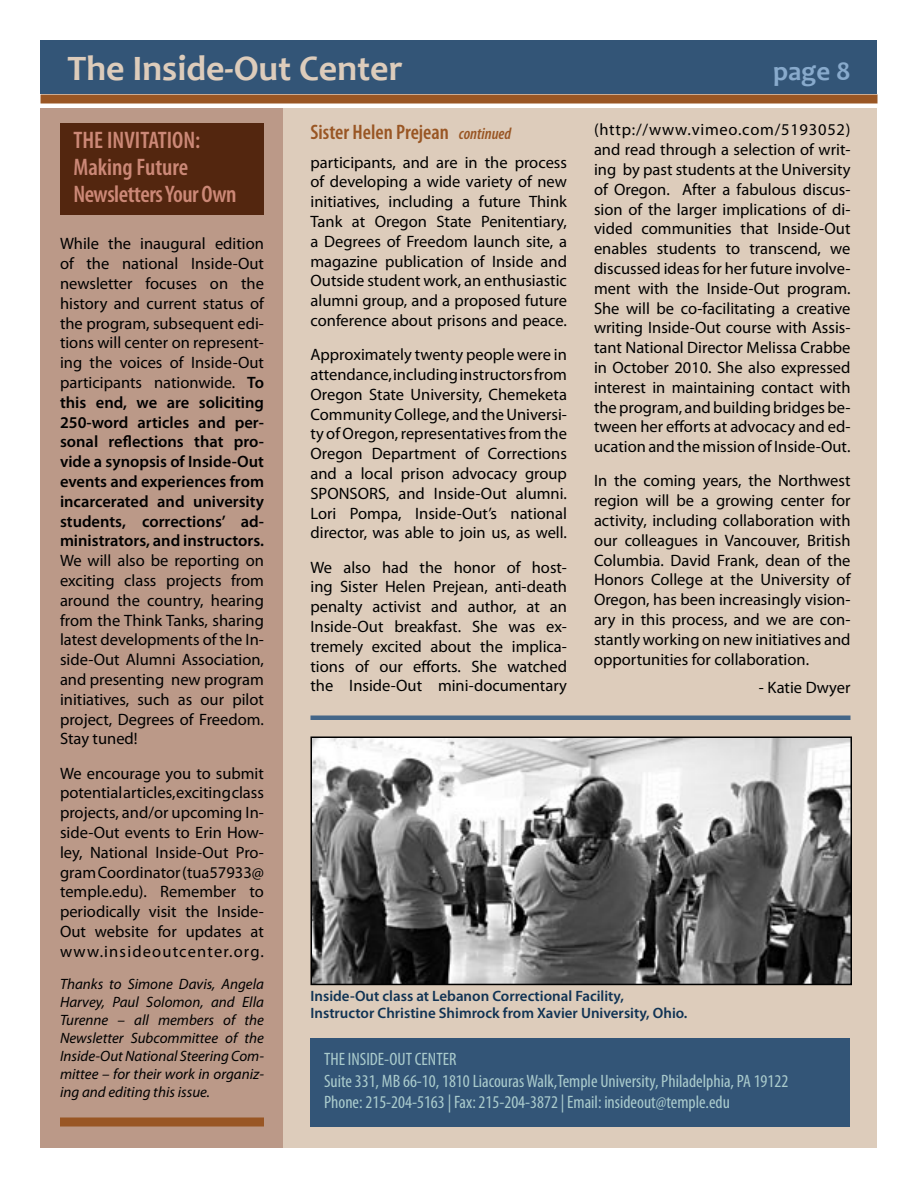
<style>
.page{position:relative;width:918px;height:1188px;background:#fff}
.page>*{position:absolute;margin:0;border:0;box-sizing:border-box;transform-origin:0 0}
.t1{font:700 36px "Candara";color:#dcb}
.t2{font:700 27px "Candara";color:#8ac}
.t3{font:600 condensed 24px/27px "Myriad Pro";letter-spacing:-.01em;color:#c87}
.t4{font:600 condensed 21px "Myriad Pro";color:#995624}
.t5{font:condensed 18px/21.6px "Myriad Pro";color:#aacbcc}
.t6{font:16.5px/19.8px "Myriad Pro";color:#000;text-align:justify}
.t7{font:600 16.5px/19.8px "Myriad Pro";color:#000;text-align:justify}
.t8{font:italic 15px/18px "Myriad Pro";color:#000;text-align:justify}
.t9{font:600 15px/16.5px "Myriad Pro";color:#103354}
.s1{font-style:italic;font-size:16.5px}
.s2{font-weight:400}
</style>
<div class="page">
<div style="left:284px;top:108px;width:594px;height:1040px;background:#dcb"></div>
<div style="left:40px;top:108px;width:244px;height:1040px;background:#b98"></div>
<div style="left:40px;top:94px;width:838px;height:10px;background:#995624"></div>
<div style="left:40px;top:40px;width:838px;height:54px;background:#357"></div>
<div style="left:60px;top:1118px;width:204px;height:8px;background:#995624"></div>
<div style="left:310px;top:1038px;width:540px;height:88px;background:#357"></div>
<hr style="left:310px;top:716px;width:540px;height:4px;background:#468">
<div style="left:60px;top:123px;width:204px;height:91px;background:#53260f"></div>
<img style="left:313px;top:739px;width:536px;height:243px">
<div style="left:310px;top:736px;width:542px;height:249px;border:2px solid #000"></div>
<h1 class="t1" style="left:68px;top:47px;width:337px">The Inside-Out Center</h1>
<h2 class="t2" style="left:773px;top:55px;width:79px">page 8</h2>
<p class="t6" style="left:594px;top:120px;width:258px">(http://www.vimeo.com/5193052) and read through a selection of writ&shy;ing by past students at the University of Oregon. After a fabulous discus&shy;sion of the larger implications of di&shy;vided communities that Inside-Out enables students to transcend, we discussed ideas for her future involve&shy;ment with the Inside-Out program.<br>She will be co-facilitating a creative writing Inside-Out course with Assis&shy;tant National Director Melissa Crabbe in October 2010. She also expressed interest in maintaining contact with the program, and building bridges be&shy;tween her efforts at advocacy and ed&shy;ucation and the mission of Inside-Out.</p>
<p class="t6" style="left:594px;top:471px;width:258px">In the coming years, the Northwest region will be a growing center for activity, including collaboration with our colleagues in Vancouver, British Columbia. David Frank, dean of the Honors College at the University of Oregon, has been increasingly vision&shy;ary in this process, and we are con&shy;stantly working on new initiatives and opportunities for collaboration.</p>
<p class="t6" style="left:759px;top:678px;width:93px">- Katie Dwyer</p>
<h3 class="t3" style="left:74px;top:126px;width:165px">THE INVITATION:<br>Making Future<br>Newsletters Your Own</h3>
<p class="t4" style="left:310px;top:119px;width:202px">Sister Helen Prejean <span class="s1">continued</span></p>
<p class="t6" style="left:310px;top:152px;width:258px">participants, and are in the process of developing a wide variety of new initiatives, including a future Think Tank at Oregon State Penitentiary, a Degrees of Freedom launch site, a magazine publication of Inside and Outside student work, an enthusiastic alumni group, and a proposed future conference about prisons and peace.</p>
<p class="t6" style="left:310px;top:344px;width:258px">Approximately twenty people were in attendance, including instructors from Oregon State University, Chemeketa Community College, and the Universi&shy;ty of Oregon, representatives from the Oregon Department of Corrections and a local prison advocacy group SPONSORS, and Inside-Out alumni.<br>Lori Pompa, Inside-Out’s national director, was able to join us, as well.</p>
<p class="t6" style="left:310px;top:557px;width:258px">We also had the honor of host&shy;ing Sister Helen Prejean, anti-death penalty activist and author, at an Inside-Out breakfast. She was ex&shy;tremely excited about the implica&shy;tions of our efforts. She watched the Inside-Out mini-documentary</p>
<p class="t7" style="left:60px;top:234px;width:206px"><span class="s2">While the inaugural edition of the national Inside-Out newsletter focuses on the history and current status of the program, subsequent edi&shy;tions will center on represent&shy;ing the voices of Inside-Out participants nationwide.</span> To this end, we are soliciting 250-word articles and per&shy;sonal reflections that pro&shy;vide a synopsis of Inside-Out events and experiences from incarcerated and university students, corrections’ ad&shy;ministrators, and instructors.</p>
<p class="t6" style="left:60px;top:550px;width:206px">We will also be reporting on exciting class projects from around the country, hearing from the Think Tanks, sharing latest developments of the In&shy;side-Out Alumni Association, and presenting new program initiatives, such as our pilot project, Degrees of Freedom.<br>Stay tuned!</p>
<p class="t6" style="left:60px;top:763px;width:206px">We encourage you to submit potential articles, exciting class projects, and/or upcoming In&shy;side-Out events to Erin How&shy;ley, National Inside-Out Pro&shy;gram Coordinator (tua57933@ temple.edu). Remember to periodically visit the Inside-Out website for updates at www.insideoutcenter.org.</p>
<p class="t8" style="left:60px;top:975px;width:206px">Thanks to Simone Davis, Angela Harvey, Paul Solomon, and Ella Turenne – all members of the Newsletter Subcommittee of the Inside-Out National Steering Com&shy;mittee – for their work in organiz&shy;ing and editing this issue.</p>
<p class="t9" style="left:310px;top:988px;width:378px">Inside-Out class at Lebanon Correctional Facility,<br>Instructor Christine Shimrock from Xavier University, Ohio.</p>
<p class="t5" style="left:324px;top:1048px;width:466px">THE INSIDE-OUT CENTER<br>Suite 331, MB 66-10, 1810 Liacouras Walk,Temple University, Philadelphia, PA 19122<br>Phone: 215-204-5163 | Fax: 215-204-3872 | Email: insideout@temple.edu</p>
</div>
